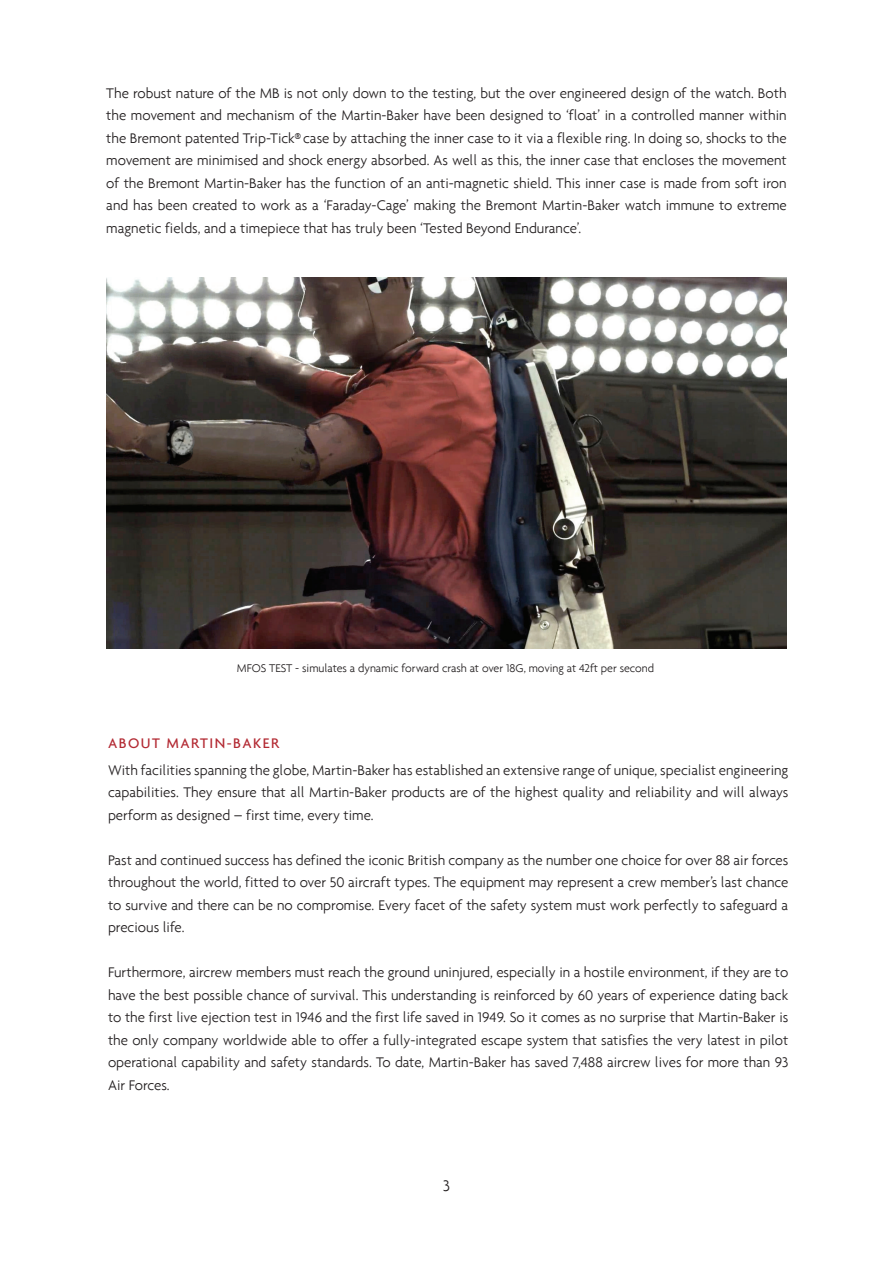
<style>
.page{position:relative;width:893px;height:1263px;background:#fff}
.page>*{position:absolute;margin:0;border:0;box-sizing:border-box;transform-origin:0 0}
.t1{font:300 16.5px "Agenda";color:#231f20}
.t2{font:300 15px/22.5px "Agenda";color:#231f20;text-align:justify}
.t3{font:500 15px "Agenda";color:#b32a33}
.t4{font:300 12px "Agenda";color:#231f20}
</style>
<div class="page">
<img style="left:106px;top:277px;width:681px;height:371px">
<p class="t2" style="left:106px;top:81px;width:682px">The robust nature of the MB is not only down to the testing, but the over engineered design of the watch. Both the movement and mechanism of the Martin-Baker have been designed to ‘float’ in a controlled manner within the Bremont patented Trip-Tick® case by attaching the inner case to it via a flexible ring. In doing so, shocks to the movement are minimised and shock energy absorbed. As well as this, the inner case that encloses the movement of the Bremont Martin-Baker has the function of an anti-magnetic shield. This inner case is made from soft iron and has been created to work as a ‘Faraday-Cage’ making the Bremont Martin-Baker watch immune to extreme magnetic fields, and a timepiece that has truly been ‘Tested Beyond Endurance’.</p>
<p class="t4" style="left:237px;top:661px;width:419px">MFOS TEST - simulates a dynamic forward crash at over 18G, moving at 42ft per second</p>
<p class="t3" style="left:108px;top:734px;width:22px">ABOUT</p>
<p class="t3" style="left:166px;top:734px;width:24px">MARTIN</p>
<p class="t3" style="left:227px;top:734px;width:26px">-BAKER</p>
<p class="t2" style="left:108px;top:758px;width:682px">With facilities spanning the globe, Martin-Baker has established an extensive range of unique, specialist engineering capabilities. They ensure that all Martin-Baker products are of the highest quality and reliability and will always perform as designed – first time, every time.</p>
<p class="t2" style="left:108px;top:848px;width:682px">Past and continued success has defined the iconic British company as the number one choice for over 88 air forces throughout the world, fitted to over 50 aircraft types. The equipment may represent a crew member’s last chance to survive and there can be no compromise. Every facet of the safety system must work perfectly to safeguard a precious life.</p>
<p class="t2" style="left:108px;top:961px;width:682px">Furthermore, aircrew members must reach the ground uninjured, especially in a hostile environment, if they are to have the best possible chance of survival. This understanding is reinforced by 60 years of experience dating back to the first live ejection test in 1946 and the first life saved in 1949. So it comes as no surprise that Martin-Baker is the only company worldwide able to offer a fully-integrated escape system that satisfies the very latest in pilot operational capability and safety standards. To date, Martin-Baker has saved 7,488 aircrew lives for more than 93<br>Air Forces.</p>
<p class="t1" style="left:443px;top:1176px;width:8px">3</p>
</div>
